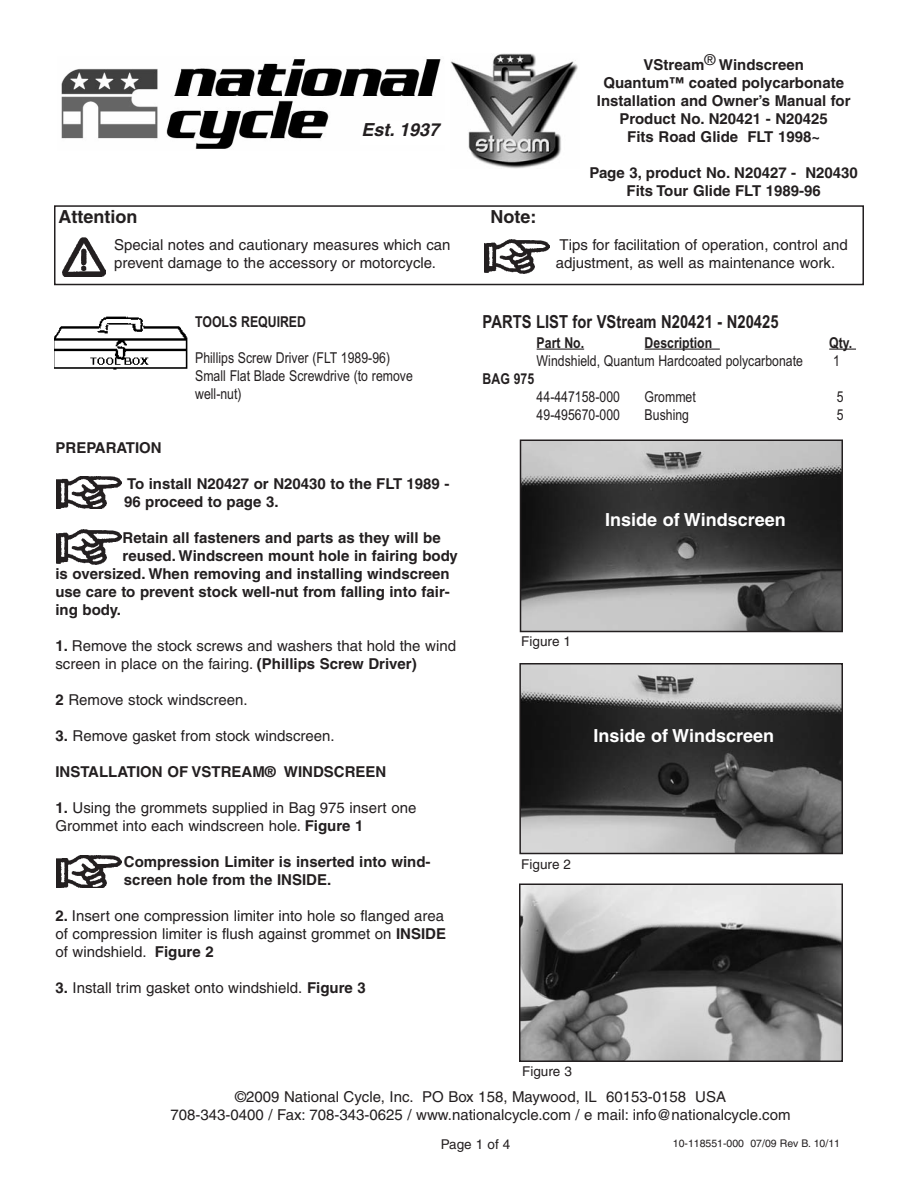
<style>
.page{position:relative;width:918px;height:1188px;background:#fff}
.page>*{position:absolute;margin:0;border:0;box-sizing:border-box;transform-origin:0 0}
.t1{font:700 18px "Helvetica";color:#fff}
.t2{font:700 18px "Arial Narrow";color:#231f20}
.t3{font:700 18px "Helvetica";color:#231f20}
.t4{font:italic 700 18px "Helvetica";color:#231f20}
.t5{font:15px/18px "Helvetica";color:#231f20}
.t6{font:700 15px/18px "Helvetica";color:#231f20}
.t7{font:15px/18px "Arial Narrow";color:#231f20}
.t8{font:700 15px "Arial Narrow";color:#231f20}
.t9{font:13.5px "Helvetica";color:#231f20}
.t10{font:10.5px "Helvetica";color:#231f20}
.s1{font-weight:700}
</style>
<div class="page">
<img style="left:61px;top:59px;width:380px;height:90px">
<img style="left:54px;top:316px;width:134px;height:54px">
<hr style="left:537px;top:349px;width:47px;height:1px;background:#231f20">
<hr style="left:645px;top:349px;width:75px;height:1px;background:#231f20">
<svg style="left:829px;top:349px;width:27px;height:1px"></svg>
<div style="left:54px;top:205px;width:810px;height:80px;border:2px solid #231f20"></div>
<img style="left:63px;top:238px;width:43px;height:38px">
<svg style="left:484px;top:243px;width:1px;height:30px"></svg>
<img style="left:485px;top:239px;width:64px;height:35px">
<img style="left:523px;top:443px;width:317px;height:186px">
<div style="left:520px;top:440px;width:323px;height:192px;border:2px solid #231f20"></div>
<img style="left:522px;top:666px;width:318px;height:185px">
<div style="left:519px;top:663px;width:324px;height:191px;border:2px solid #231f20"></div>
<img style="left:56px;top:530px;width:65px;height:35px">
<img style="left:56px;top:476px;width:65px;height:32px">
<img style="left:56px;top:856px;width:65px;height:32px">
<div style="left:360px;top:122px;width:93px;height:23px;background:#fff"></div>
<img style="left:450px;top:54px;width:128px;height:114px">
<img style="left:522px;top:887px;width:318px;height:172px">
<div style="left:519px;top:884px;width:324px;height:178px;border:2px solid #231f20"></div>
<p class="t4" style="left:362px;top:123px;width:79px">Est. 1937</p>
<p class="t6" style="left:597px;top:57px;width:255px;text-align:center">VStream<sup>®</sup> Windscreen<br>Quantum™ coated polycarbonate<br>Installation and Owner’s Manual for<br>Product No. N20421 - N20425<br>Fits Road Glide FLT 1998~</p>
<p class="t6" style="left:589px;top:165px;width:270px;text-align:center">Page 3, product No. N20427 - N20430<br>Fits Tour Glide FLT 1989-96</p>
<p class="t3" style="left:58px;top:210px;width:80px">Attention</p>
<p class="t3" style="left:490px;top:210px;width:47px">Note:</p>
<p class="t5" style="left:114px;top:237px;width:338px">Special notes and cautionary measures which can prevent damage to the accessory or motorcycle.</p>
<p class="t5" style="left:556px;top:238px;width:294px">Tips for facilitation of operation, control and adjustment, as well as maintenance work.</p>
<p class="t8" style="left:195px;top:313px;width:112px">TOOLS REQUIRED</p>
<p class="t7" style="left:195px;top:349px;width:219px">Phillips Screw Driver (FLT 1989-96)<br>Small Flat Blade Screwdrive (to remove well-nut)</p>
<p class="t6" style="left:56px;top:441px;width:108px">PREPARATION</p>
<p class="t6" style="left:124px;top:477px;width:327px">To install N20427 or N20430 to the FLT 1989 -<br>96 proceed to page 3.</p>
<p class="t6" style="left:123px;top:531px;width:320px">Retain all fasteners and parts as they will be</p>
<p class="t6" style="left:123px;top:549px;width:337px">reused. Windscreen mount hole in fairing body</p>
<p class="t6" style="left:55px;top:567px;width:396px">is oversized. When removing and installing windscreen</p>
<p class="t6" style="left:55px;top:585px;width:396px">use care to prevent stock well-nut from falling into fair-</p>
<p class="t6" style="left:55px;top:603px;width:67px">ing body.</p>
<p class="t5" style="left:55px;top:639px;width:402px"><span class="s1">1.</span> Remove the stock screws and washers that hold the wind screen in place on the fairing. <span class="s1">(Phillips Screw Driver)</span></p>
<p class="t5" style="left:55px;top:693px;width:194px"><span class="s1">2</span> Remove stock windscreen.</p>
<p class="t5" style="left:55px;top:729px;width:281px"><span class="s1">3.</span> Remove gasket from stock windscreen.</p>
<p class="t6" style="left:55px;top:765px;width:332px">INSTALLATION OF VSTREAM® WINDSCREEN</p>
<p class="t5" style="left:55px;top:801px;width:362px"><span class="s1">1.</span> Using the grommets supplied in Bag 975 insert one<br>Grommet into each windscreen hole. <span class="s1">Figure 1</span></p>
<p class="t6" style="left:124px;top:855px;width:308px">Compression Limiter is inserted into wind&shy;screen hole from the INSIDE.</p>
<p class="t5" style="left:55px;top:909px;width:392px"><span class="s1">2.</span> Insert one compression limiter into hole so flanged area of compression limiter is flush against grommet on <span class="s1">INSIDE </span>of windshield. <span class="s1">Figure 2</span></p>
<p class="t5" style="left:55px;top:981px;width:312px"><span class="s1">3.</span> Install trim gasket onto windshield. <span class="s1">Figure 3</span></p>
<p class="t2" style="left:483px;top:311px;width:297px">PARTS LIST for VStream N20421 - N20425</p>
<p class="t8" style="left:537px;top:334px;width:49px">Part No.</p>
<p class="t8" style="left:645px;top:334px;width:69px">Description</p>
<p class="t8" style="left:829px;top:334px;width:25px">Qty.</p>
<p class="t7" style="left:537px;top:351px;width:268px">Windshield, Quantum Hardcoated polycarbonate</p>
<p class="t7" style="left:833px;top:351px;width:8px">1</p>
<p class="t8" style="left:483px;top:370px;width:53px">BAG 975</p>
<p class="t7" style="left:537px;top:387px;width:85px">44-447158-000</p>
<p class="t7" style="left:645px;top:387px;width:53px">Grommet</p>
<p class="t7" style="left:837px;top:387px;width:8px">5</p>
<p class="t7" style="left:537px;top:405px;width:85px">49-495670-000</p>
<p class="t7" style="left:645px;top:405px;width:46px">Bushing</p>
<p class="t7" style="left:837px;top:405px;width:8px">5</p>
<p class="t1" style="left:605px;top:513px;width:182px">Inside of Windscreen</p>
<p class="t9" style="left:521px;top:637px;width:51px">Figure 1</p>
<p class="t1" style="left:594px;top:729px;width:182px">Inside of Windscreen</p>
<p class="t9" style="left:521px;top:859px;width:51px">Figure 2</p>
<p class="t9" style="left:522px;top:1066px;width:51px">Figure 3</p>
<p class="t5" style="left:171px;top:1089px;width:622px;text-align:center">©2009 National Cycle, Inc. PO Box 158, Maywood, IL 60153-0158 USA<br>708-343-0400 / Fax: 708-343-0625 / www.nationalcycle.com / e mail: info@nationalcycle.com</p>
<p class="t10" style="left:673px;top:1140px;width:169px">10-118551-000 07/09 Rev B. 10/11</p>
<p class="t9" style="left:441px;top:1139px;width:71px">Page 1 of 4</p>
</div>
